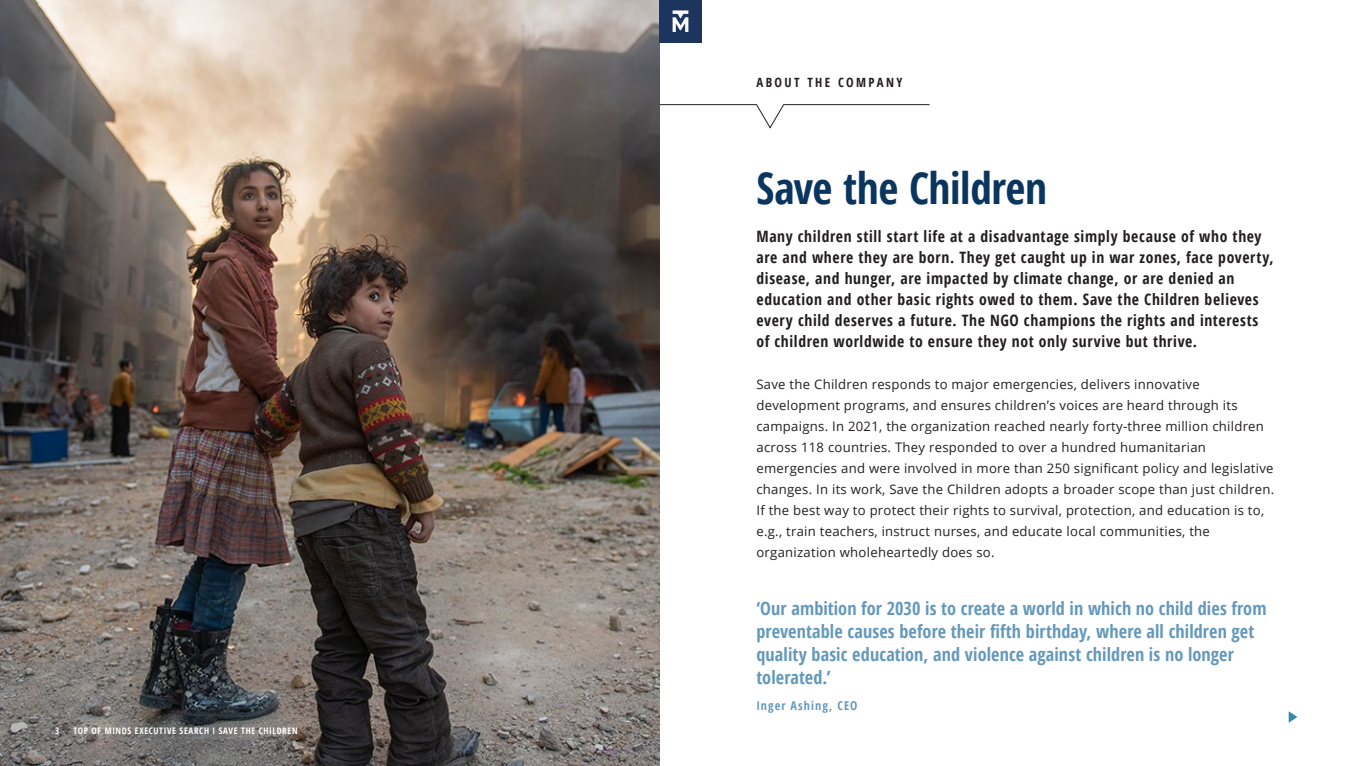
<style>
.page{position:relative;width:1361px;height:766px;background:#fff}
.page>*{position:absolute;margin:0;border:0;box-sizing:border-box;transform-origin:0 0}
.Page_header_kopie{font:700 condensed 43.42px "Open Sans";letter-spacing:-.01em;color:#0a355e}
.t1{font:700 condensed 18.23px/23.1px "Open Sans";letter-spacing:.005em;color:#6499bc}
.t2{font:700 condensed 15.67px/21px "Open Sans";letter-spacing:.04em;color:#231f20}
.t3{font:13.12px/21px "Open Sans";letter-spacing:.02em;color:#231f20}
.t4{font:700 condensed 12.75px "Open Sans";letter-spacing:.185em;color:#231f20}
.t5{font:700 condensed 12.15px "Open Sans";letter-spacing:.085em;color:#6499bc}
.t6{font:700 condensed 9px "Open Sans";letter-spacing:.07em;color:#fff}
</style>
<div class="page">
<svg style="left:659px;top:104px;width:271px;height:24px"></svg>
<img style="left:0;top:0;width:659px;height:765px">
<svg style="left:1288px;top:711px;width:9px;height:11px"></svg>
<div style="left:659px;top:0;width:43px;height:43px;background:#1c355e"></div>
<svg style="left:672px;top:10px;width:16px;height:22px"></svg>
<p class="t6" style="left:55px;top:724px;width:6px">3</p>
<p class="t6" style="left:73px;top:724px;width:226px">TOP OF MINDS EXECUTIVE SEARCH I SAVE THE CHILDREN</p>
<p class="t4" style="left:756px;top:73px;width:147px">ABOUT THE COMPANY</p>
<p class="Page_header_kopie" style="left:756px;top:158px;width:292px">Save the Children</p>
<p class="t2" style="left:756px;top:225px;width:519px">Many children still start life at a disadvantage simply because of who they are and where they are born. They get caught up in war zones, face poverty, disease, and hunger, are impacted by climate change, or are denied an education and other basic rights owed to them. Save the Children believes every child deserves a future. The NGO champions the rights and interests of children worldwide to ensure they not only survive but thrive.</p>
<p class="t3" style="left:756px;top:373px;width:519px">Save the Children responds to major emergencies, delivers innovative development programs, and ensures children’s voices are heard through its campaigns. In 2021, the organization reached nearly forty-three million children across 118 countries. They responded to over a hundred humanitarian emergencies and were involved in more than 250 significant policy and legislative changes. In its work, Save the Children adopts a broader scope than just children.<br>If the best way to protect their rights to survival, protection, and education is to, e.g., train teachers, instruct nurses, and educate local communities, the organization wholeheartedly does so.</p>
<p class="t1" style="left:756px;top:596px;width:511px">‘Our ambition for 2030 is to create a world in which no child dies from preventable causes before their fifth birthday, where all children get quality basic education, and violence against children is no longer tolerated.’</p>
<p class="t5" style="left:756px;top:696px;width:102px">Inger Ashing, CEO</p>
</div>
